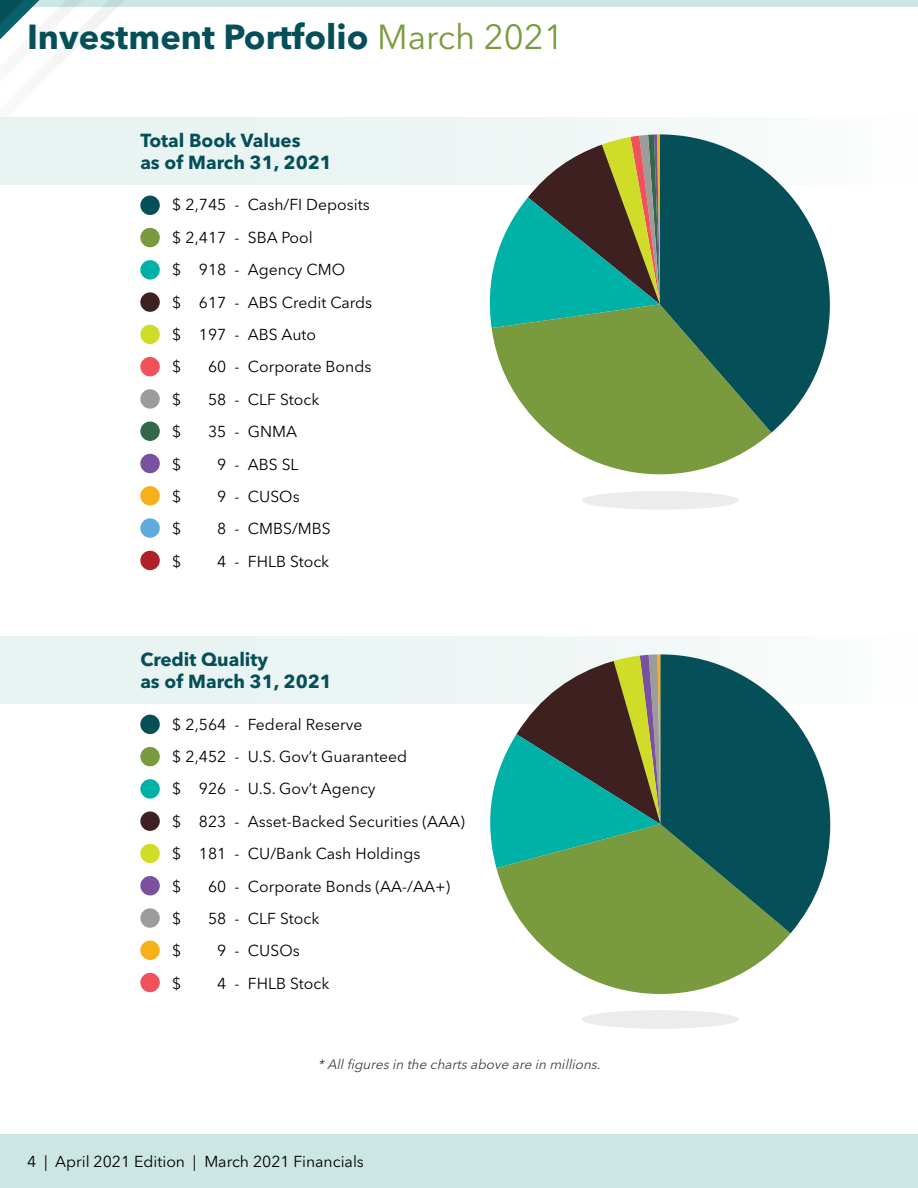
<style>
.page{position:relative;width:918px;height:1188px;background:#fff}
.page>*{position:absolute;margin:0;border:0;box-sizing:border-box;transform-origin:0 0}
.t1{font:700 34.5px "Avenir Next LT Pro";color:#054f59}
.t2{font:700 18.75px/22.5px "Avenir Next LT Pro";color:#054f59}
.t3{font:15.75px/32.4px "Avenir Next LT Pro";color:#000}
.t4{font:italic 13.5px "Avenir Next LT Pro";color:#414042}
.s1{font-weight:400;color:#799b3d}
</style>
<div class="page">
<div style="left:0;top:1134px;width:918px;height:54px;background:#cce6e3"></div>
<div style="left:0;top:0;width:918px;height:6px;background:#cce6e3"></div>
<svg style="left:0;top:0;width:197px;height:57px"></svg>
<div style="left:0;top:117px;width:918px;height:68px;background:linear-gradient(to right,#e5f2ef,#f9fcfb)"></div>
<div style="left:140px;top:196px;width:20px;height:19px;background:#054f59;border-radius:50%"></div>
<div style="left:140px;top:228px;width:20px;height:19px;background:#799b3d;border-radius:50%"></div>
<div style="left:140px;top:260px;width:20px;height:20px;background:#00b1a8;border-radius:50%"></div>
<div style="left:140px;top:292px;width:20px;height:20px;background:#3e2020;border-radius:50%"></div>
<div style="left:140px;top:325px;width:20px;height:19px;background:#d0dd28;border-radius:50%"></div>
<div style="left:140px;top:357px;width:20px;height:19px;background:#f0515a;border-radius:50%"></div>
<div style="left:140px;top:389px;width:20px;height:20px;background:#9c9c9d;border-radius:50%"></div>
<div style="left:140px;top:422px;width:20px;height:19px;background:#33674a;border-radius:50%"></div>
<div style="left:140px;top:454px;width:20px;height:19px;background:#79519e;border-radius:50%"></div>
<div style="left:140px;top:486px;width:20px;height:20px;background:#f6b11a;border-radius:50%"></div>
<div style="left:140px;top:518px;width:20px;height:20px;background:#60abde;border-radius:50%"></div>
<div style="left:0;top:636px;width:918px;height:68px;background:linear-gradient(to right,#e5f2ef,#f9fcfb)"></div>
<div style="left:140px;top:715px;width:20px;height:19px;background:#054f59;border-radius:50%"></div>
<div style="left:140px;top:747px;width:20px;height:19px;background:#799b3d;border-radius:50%"></div>
<div style="left:140px;top:779px;width:20px;height:20px;background:#00b1a8;border-radius:50%"></div>
<div style="left:140px;top:811px;width:20px;height:20px;background:#3e2020;border-radius:50%"></div>
<div style="left:140px;top:844px;width:20px;height:19px;background:#d0dd28;border-radius:50%"></div>
<div style="left:140px;top:876px;width:20px;height:19px;background:#79519e;border-radius:50%"></div>
<div style="left:140px;top:908px;width:20px;height:20px;background:#9c9c9d;border-radius:50%"></div>
<div style="left:140px;top:941px;width:20px;height:19px;background:#f6b11a;border-radius:50%"></div>
<div style="left:582px;top:491px;width:157px;height:19px;background:#eaeced;border-radius:50%"></div>
<div style="left:582px;top:1010px;width:157px;height:19px;background:#eaeced;border-radius:50%"></div>
<svg style="left:484px;top:654px;width:176px;height:212px"></svg>
<svg style="left:496px;top:824px;width:295px;height:190px;fill:#799b3d"></svg>
<svg style="left:660px;top:654px;width:170px;height:279px;fill:#054f59"></svg>
<svg style="left:485px;top:134px;width:175px;height:194px"></svg>
<svg style="left:492px;top:304px;width:279px;height:188px;fill:#799b3d"></svg>
<svg style="left:660px;top:134px;width:170px;height:299px;fill:#054f59"></svg>
<div style="left:140px;top:551px;width:20px;height:19px;background:#ae2227;border-radius:50%"></div>
<div style="left:140px;top:973px;width:20px;height:19px;background:#f0515a;border-radius:50%"></div>
<h1 class="t1" style="left:27px;top:15px;width:538px">Investment Portfolio <span class="s1">March 2021</span></h1>
<p class="t2" style="left:140px;top:129px;width:193px">Total Book Values<br>as of March 31, 2021</p>
<p class="t3" style="left:172px;top:189px;width:201px">$ 2,745 - Cash/FI Deposits $ 2,417 - SBA Pool<br>$ 918 - Agency CMO<br>$ 617 - ABS Credit Cards $ 197 - ABS Auto<br>$</p>
<p class="t3" style="left:208px;top:351px;width:165px">60 - Corporate Bonds</p>
<p class="t3" style="left:172px;top:383px;width:11px">$</p>
<p class="t3" style="left:208px;top:383px;width:113px">58 - CLF Stock</p>
<p class="t3" style="left:172px;top:415px;width:11px">$</p>
<p class="t3" style="left:208px;top:415px;width:91px">35 - GNMA</p>
<p class="t3" style="left:172px;top:448px;width:11px">$</p>
<p class="t3" style="left:217px;top:448px;width:83px">9 - ABS SL</p>
<p class="t3" style="left:172px;top:480px;width:11px">$</p>
<p class="t3" style="left:217px;top:480px;width:84px">9 - CUSOs</p>
<p class="t3" style="left:172px;top:513px;width:11px">$</p>
<p class="t3" style="left:217px;top:513px;width:115px">8 - CMBS/MBS</p>
<p class="t3" style="left:172px;top:545px;width:11px">$</p>
<p class="t3" style="left:217px;top:545px;width:114px">4 - FHLB Stock</p>
<p class="t2" style="left:140px;top:648px;width:193px">Credit Quality<br>as of March 31, 2021</p>
<p class="t3" style="left:172px;top:708px;width:294px">$ 2,564 - Federal Reserve<br>$ 2,452 - U.S. Gov’t Guaranteed<br>$ 926 - U.S. Gov’t Agency<br>$ 823 - Asset-Backed Securities (AAA) $ 181 - CU/Bank Cash Holdings<br>$</p>
<p class="t3" style="left:208px;top:870px;width:244px">60 - Corporate Bonds (AA-/AA+)</p>
<p class="t3" style="left:172px;top:902px;width:11px">$</p>
<p class="t3" style="left:208px;top:902px;width:113px">58 - CLF Stock</p>
<p class="t3" style="left:172px;top:935px;width:11px">$</p>
<p class="t3" style="left:217px;top:935px;width:84px">9 - CUSOs</p>
<p class="t3" style="left:172px;top:967px;width:11px">$</p>
<p class="t3" style="left:217px;top:967px;width:114px">4 - FHLB Stock</p>
<p class="t4" style="left:318px;top:1056px;width:287px">*Allfiguresin the chartsabove are in millions.</p>
<p class="t3" style="left:27px;top:1145px;width:338px">4 | April 2021 Edition | March 2021 Financials</p>
</div>
